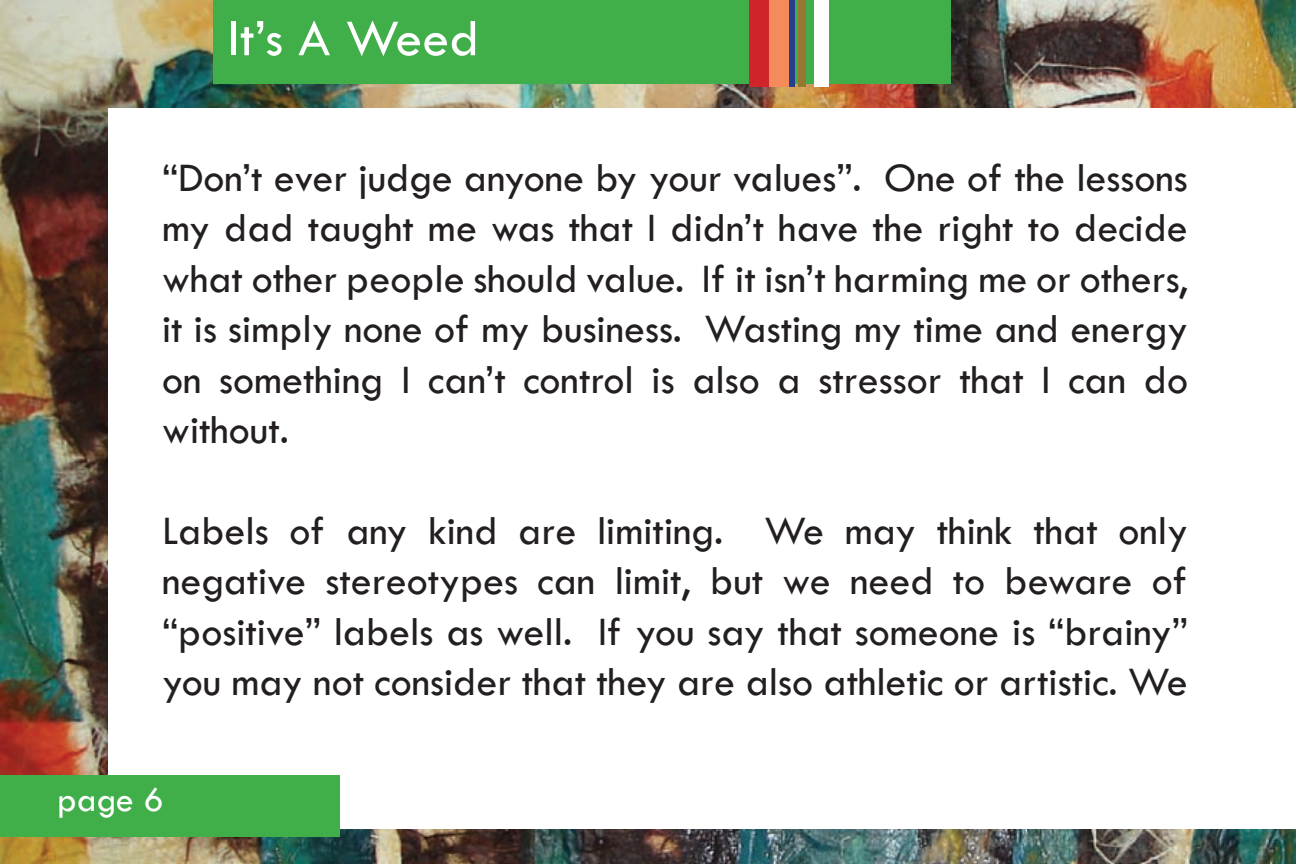
<style>
.page{position:relative;width:1296px;height:864px;background:#fff}
.page>*{position:absolute;margin:0;border:0;box-sizing:border-box;transform-origin:0 0}
.t1{font:54px "Tw Cen";color:#fff}
.t2{font:42px/50.4px "Tw Cen";color:#231f20;text-align:justify}
.t3{font:36px "Tw Cen";color:#fff}
</style>
<div class="page">
<img style="left:0;top:0;width:1295px;height:864px">
<div style="left:108px;top:108px;width:1188px;height:721px;background:#fff"></div>
<div style="left:0;top:775px;width:340px;height:62px;background:#40ae49"></div>
<div style="left:213px;top:0;width:738px;height:84px;background:#40ae49"></div>
<div style="left:750px;top:0;width:21px;height:87px;background:#d1232a"></div>
<div style="left:770px;top:0;width:21px;height:87px;background:#f58a5a"></div>
<div style="left:789px;top:0;width:6px;height:87px;background:#253f8e"></div>
<div style="left:798px;top:0;width:8px;height:87px;background:#967734"></div>
<div style="left:814px;top:0;width:15px;height:87px;background:#fff"></div>
<img style="left:1295px;top:0;width:1px;height:864px">
<hr style="left:1295px;top:108px;width:1px;height:721px;background:#fff">
<p class="t1" style="left:228px;top:9px;width:253px">It’s A Weed</p>
<p class="t2" style="left:162px;top:153px;width:1028px">“Don’t ever judge anyone by your values”. One of the lessons my dad taught me was that I didn’t have the right to decide what other people should value. If it isn’t harming me or others, it is simply none of my business. Wasting my time and energy on something I can’t control is also a stressor that I can do without.</p>
<p class="t2" style="left:162px;top:505px;width:1028px">Labels of any kind are limiting. We may think that only negative stereotypes can limit, but we need to beware of “positive” labels as well. If you say that someone is “brainy” you may not consider that they are also athletic or artistic. We</p>
<p class="t3" style="left:57px;top:780px;width:108px">page 6</p>
</div>
